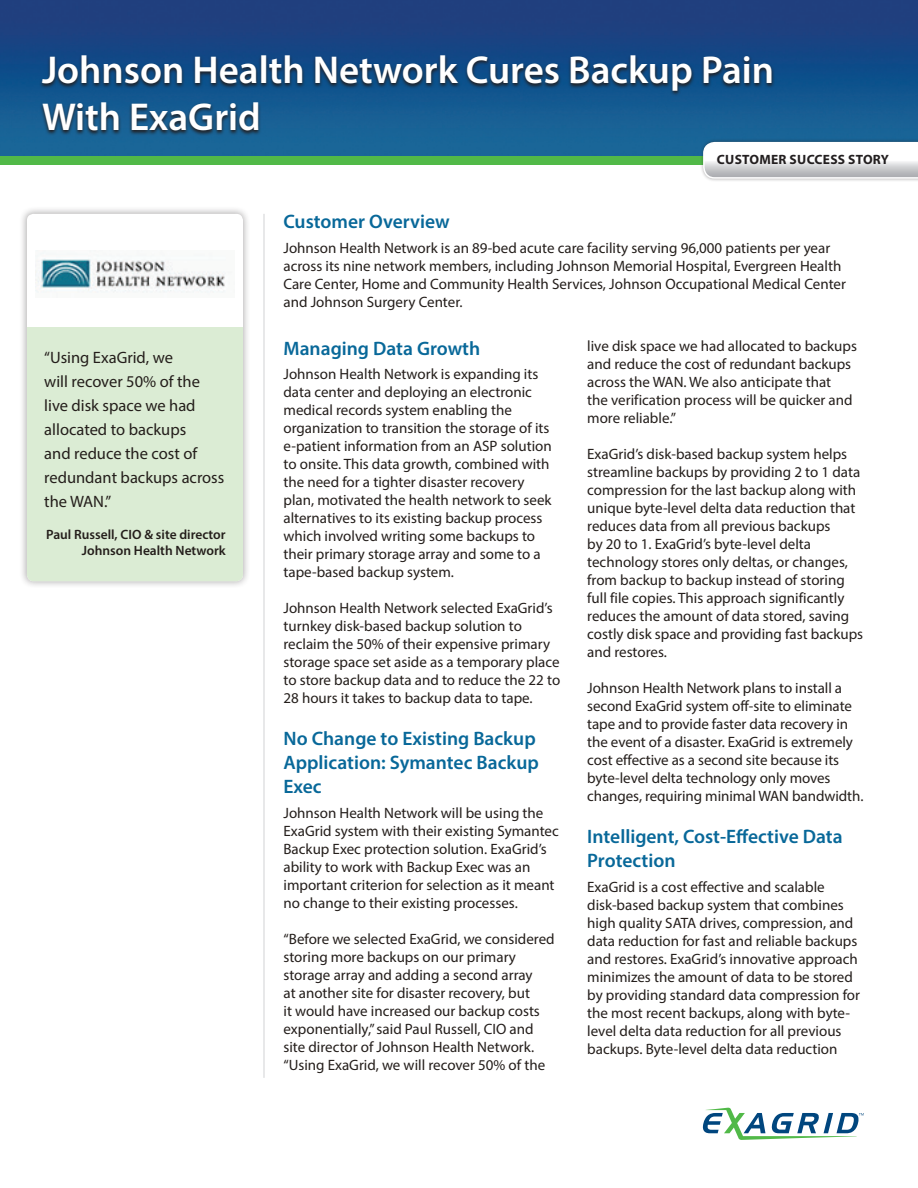
<style>
.page{position:relative;width:918px;height:1188px;background:#fff}
.page>*{position:absolute;margin:0;border:0;box-sizing:border-box;transform-origin:0 0}
.Headline{font:600 39px/46.8px "Myriad Pro";color:#fff}
.Blue_Paragraph_heade{font:600 19.5px/24px "Myriad Pro";color:#086899}
.Customer_Quote{font:16.5px/24px "Myriad Pro";color:#241e1b}
.Body_Copy{font:15px/18px "Myriad Pro";color:#241e1b}
.Quote_Author{font:600 13.5px/16.2px "Myriad Pro";color:#241e1b;text-align:right}
.t1{font:700 13.5px "Myriad Pro";letter-spacing:.02em;color:#231f20}
</style>
<div class="page">
<img style="left:0;top:0;width:918px;height:156px">
<div style="left:0;top:156px;width:918px;height:8px;background:#51b948"></div>
<div style="left:700px;top:139px;width:218px;height:43px;background:#231f20;opacity:.4"></div>
<svg style="left:703px;top:142px;width:215px;height:37px"></svg>
<svg style="left:702px;top:1107px;width:162px;height:33px"></svg>
<div style="left:19px;top:206px;width:232px;height:383px;background:#231f20;opacity:.4"></div>
<div style="left:27px;top:214px;width:216px;height:367px;background:#fff;border-radius:7px"></div>
<div style="left:27px;top:327px;width:216px;height:254px;background:#dbecd4"></div>
<svg style="left:39px;top:55px;width:736px;height:81px;background:#154d7c"></svg>
<hr style="left:264px;top:214px;width:1px;height:864px;background:#d1d2d4">
<img style="left:36px;top:253px;width:190px;height:40px">
<p class="Headline" style="left:42px;top:46px;width:734px">Johnson Health Network Cures Backup Pain<br>With ExaGrid</p>
<p class="t1" style="left:717px;top:151px;width:174px">CUSTOMER SUCCESS STORY</p>
<p class="Customer_Quote" style="left:44px;top:345px;width:182px">“Using ExaGrid, we<br>will recover 50% of the live disk space we had allocated to backups<br>and reduce the cost of redundant backups across the WAN.”</p>
<p class="Quote_Author" style="left:46px;top:526px;width:181px">Paul Russell, CIO &amp; site director<br>Johnson Health Network</p>
<p class="Blue_Paragraph_heade" style="left:284px;top:209px;width:168px">Customer Overview</p>
<p class="Body_Copy" style="left:284px;top:239px;width:564px">Johnson Health Network is an 89-bed acute care facility serving 96,000 patients per year across its nine network members, including Johnson Memorial Hospital, Evergreen Health Care Center, Home and Community Health Services, Johnson Occupational Medical Center and Johnson Surgery Center.</p>
<p class="Blue_Paragraph_heade" style="left:284px;top:335px;width:198px">Managing Data Growth</p>
<p class="Body_Copy" style="left:284px;top:365px;width:270px">Johnson Health Network is expanding its data center and deploying an electronic medical records system enabling the organization to transition the storage of its e-patient information from an ASP solution to onsite. This data growth, combined with the need for a tighter disaster recovery plan, motivated the health network to seek alternatives to its existing backup process which involved writing some backups to their primary storage array and some to a tape-based backup system.</p>
<p class="Body_Copy" style="left:284px;top:599px;width:278px">Johnson Health Network selected ExaGrid’s turnkey disk-based backup solution to reclaim the 50% of their expensive primary storage space set aside as a temporary place to store backup data and to reduce the 22 to 28 hours it takes to backup data to tape.</p>
<p class="Blue_Paragraph_heade" style="left:284px;top:726px;width:257px">No Change to Existing Backup<br>Application: Symantec Backup<br>Exec</p>
<p class="Body_Copy" style="left:284px;top:804px;width:277px">Johnson Health Network will be using the ExaGrid system with their existing Symantec Backup Exec protection solution. ExaGrid’s ability to work with Backup Exec was an important criterion for selection as it meant no change to their existing processes.</p>
<p class="Body_Copy" style="left:284px;top:930px;width:273px">“Before we selected ExaGrid, we considered storing more backups on our primary storage array and adding a second array<br>at another site for disaster recovery, but<br>it would have increased our backup costs exponentially,” said Paul Russell, CIO and site director of Johnson Health Network. “Using ExaGrid, we will recover 50% of the</p>
<p class="Body_Copy" style="left:587px;top:337px;width:271px">live disk space we had allocated to backups and reduce the cost of redundant backups across the WAN. We also anticipate that<br>the verification process will be quicker and more reliable.”</p>
<p class="Body_Copy" style="left:587px;top:445px;width:277px">ExaGrid’s disk-based backup system helps streamline backups by providing 2 to 1 data compression for the last backup along with unique byte-level delta data reduction that reduces data from all previous backups<br>by 20 to 1. ExaGrid’s byte-level delta technology stores only deltas, or changes, from backup to backup instead of storing full file copies. This approach significantly reduces the amount of data stored, saving costly disk space and providing fast backups and restores.</p>
<p class="Body_Copy" style="left:587px;top:679px;width:278px">Johnson Health Network plans to install a second ExaGrid system off-site to eliminate tape and to provide faster data recovery in the event of a disaster. ExaGrid is extremely cost effective as a second site because its byte-level delta technology only moves changes, requiring minimal WAN bandwidth.</p>
<p class="Blue_Paragraph_heade" style="left:587px;top:824px;width:257px">Intelligent, Cost-Effective Data<br>Protection</p>
<p class="Body_Copy" style="left:587px;top:878px;width:274px">ExaGrid is a cost effective and scalable disk-based backup system that combines high quality SATA drives, compression, and data reduction for fast and reliable backups and restores. ExaGrid’s innovative approach minimizes the amount of data to be stored by providing standard data compression for the most recent backups, along with byte&shy;level delta data reduction for all previous backups. Byte-level delta data reduction</p>
</div>
